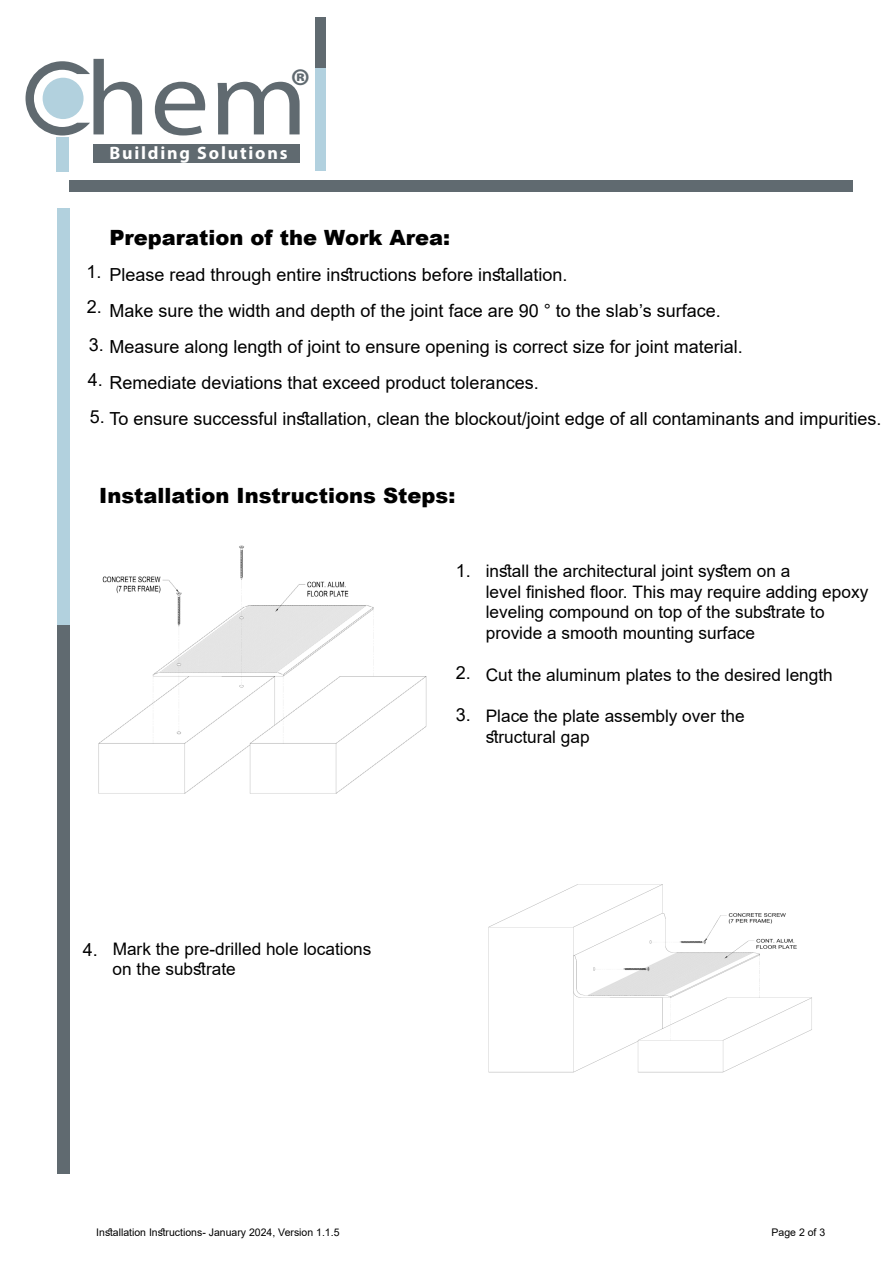
<style>
.page{position:relative;width:893px;height:1263px;background:#fff}
.page>*{position:absolute;margin:0;border:0;box-sizing:border-box;transform-origin:0 0}
.t1{font:700 46.35px "Myriad Pro";color:#606a70}
.t2{font:900 21px "Arial";color:#000}
.t3{font:18px/36px "Arial";color:#000}
.t4{font:700 18px "Myriad Pro";letter-spacing:.1em;color:#fff}
.t5{font:17.25px/20.7px "Arial";color:#000}
.t6{font:10.5px "Arial";color:#000}
.s1{font-size:18px}
</style>
<div class="page">
<div style="left:69px;top:180px;width:784px;height:12px;background:#606a70"></div>
<div style="left:57px;top:209px;width:12px;height:416px;background:#b2d1de"></div>
<div style="left:57px;top:625px;width:12px;height:549px;background:#606a70"></div>
<img style="left:488px;top:884px;width:324px;height:189px">
<img style="left:98px;top:545px;width:329px;height:249px">
<div style="left:315px;top:17px;width:11px;height:51px;background:#606a70"></div>
<div style="left:315px;top:68px;width:11px;height:102px;background:#b2d1df"></div>
<svg style="left:26px;top:59px;width:274px;height:76px"></svg>
<div style="left:56px;top:137px;width:13px;height:35px;background:#b2d1de"></div>
<div style="left:43px;top:78px;width:41px;height:41px;background:#b2d1de;border-radius:50%"></div>
<div style="left:93px;top:144px;width:207px;height:18px;background:#606a70"></div>
<h1 class="t1" style="left:290px;top:55px;width:23px">®</h1>
<p class="t4" style="left:109px;top:141px;width:180px">Building Solutions</p>
<p class="t2" style="left:109px;top:222px;width:342px">Preparation of the Work Area:</p>
<p class="t3" style="left:109px;top:257px;width:774px">Please read through entire instructions before installation.<br>Make sure the width and depth of the joint face are 90 ° to the slab’s surface.<br>Measure along length of joint to ensure opening is correct size for joint material.<br>Remediate deviations that exceed product tolerances.<br>To ensure successful installation, clean the blockout/joint edge of all contaminants and impurities.</p>
<p class="t3" style="left:86px;top:254px;width:17px">1.</p>
<p class="t3" style="left:87px;top:289px;width:17px">2.</p>
<p class="t3" style="left:88px;top:327px;width:18px;line-height:34.8px">3.<br>4.</p>
<p class="t3" style="left:90px;top:399px;width:17px">5.</p>
<p class="t2" style="left:99px;top:480px;width:358px">Installation Instructions Steps:</p>
<p class="t3" style="left:456px;top:552px;width:17px">1.</p>
<p class="t3" style="left:456px;top:654px;width:17px">2.</p>
<p class="t3" style="left:456px;top:697px;width:17px">3.</p>
<p class="t5" style="left:486px;top:560px;width:384px">install the architectural joint system on a<br>level finished floor. This may require adding epoxy leveling compound on top of the substrate to provide a smooth mounting surface</p>
<p class="t5" style="left:486px;top:664px;width:349px">Cut the aluminum plates to the desired length</p>
<p class="t5" style="left:486px;top:705px;width:260px">Place the plate assembly over the structural gap</p>
<p class="t5" style="left:113px;top:938px;width:260px;text-indent:-30px"><span class="s1">4.</span> Mark the pre-drilled hole locations on the substrate</p>
<p class="t6" style="left:96px;top:1225px;width:245px">Installation Instructions- January 2024, Version 1.1.5</p>
<p class="t6" style="left:772px;top:1225px;width:55px">Page 2 of 3</p>
</div>
